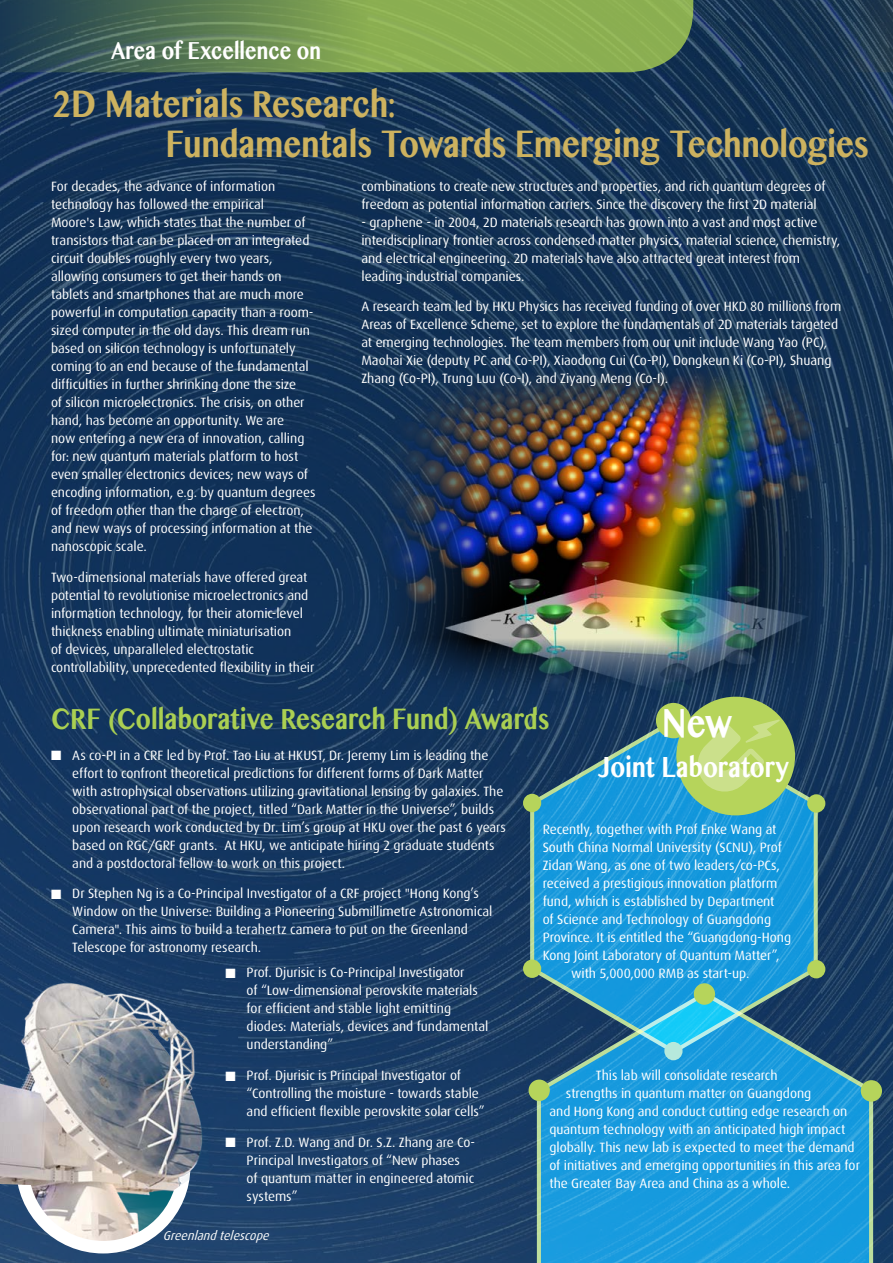
<style>
.page{position:relative;width:893px;height:1263px;background:#fff}
.page>*{position:absolute;margin:0;border:0;box-sizing:border-box;transform-origin:0 0}
.t1{font:700 39.75px "Gurmukhi MN";color:#fff;scale:.8 1}
.t2{font:700 37.5px "Gurmukhi MN";letter-spacing:-.005em;color:#cdb25f;scale:.8 1}
.t3{font:700 28.95px "Gurmukhi MN";letter-spacing:-.005em;color:#aacf52;scale:.8 1}
.t4{font:700 28.5px "Gurmukhi MN";color:#fff;scale:.8 1}
.t5{font:700 24px "Gurmukhi MN";color:#fff;scale:.8 1}
.t6{font:13.5px/18px "Dax";letter-spacing:-.005em;color:#fff}
.t7{font:italic 12.75px "Dax";color:#fff;scale:.95 1}
</style>
<div class="page">
<img style="left:0;top:0;width:893px;height:1263px">
<img style="left:22px;top:1085px;width:162px;height:162px;border-radius:81px">
<div style="left:16px;top:1079px;width:174px;height:174px;border:13px solid #fff;border-radius:50%"></div>
<img style="left:0;top:846px;width:243px;height:344px">
<svg style="left:0;top:0;width:693px;height:72px;background:#6d8f53"></svg>
<svg style="left:816px;top:0;width:77px;height:72px;background:#233d56"></svg>
<img style="left:366px;top:358px;width:465px;height:345px">
<svg style="left:527px;top:717px;width:293px;height:338px;background:#1e8dc7"></svg>
<div style="left:656px;top:703px;width:35px;height:35px;background:#b6d45b;border-radius:50%"></div>
<div style="left:807px;top:794px;width:18px;height:19px;background:#b6d45b;border-radius:50%"></div>
<div style="left:523px;top:794px;width:18px;height:18px;background:#b6d45b;border-radius:50%"></div>
<div style="left:807px;top:960px;width:18px;height:18px;background:#b6d45b;border-radius:50%"></div>
<div style="left:523px;top:959px;width:18px;height:19px;background:#b6d45b;border-radius:50%"></div>
<svg style="left:533px;top:990px;width:342px;height:273px;background:#2190c9"></svg>
<div style="left:694px;top:983px;width:21px;height:22px;background:#b6d45b;border-radius:50%"></div>
<div style="left:861px;top:1080px;width:21px;height:22px;background:#b6d45b;border-radius:50%"></div>
<div style="left:529px;top:1079px;width:21px;height:22px;background:#b6d45b;border-radius:50%"></div>
<div style="left:676px;top:697px;width:119px;height:118px;background:#b6d45b;border-radius:50%"></div>
<svg style="left:697px;top:719px;width:83px;height:73px"></svg>
<h3 class="t5" style="left:111px;top:35px;width:264px">Area of Excellence on</h3>
<h2 class="t2" style="left:52px;top:80px;width:430px">2D Materials Research:</h2>
<h2 class="t2" style="left:166px;top:119px;width:881px">Fundamentals Towards Emerging Technologies</h2>
<p class="t6" style="left:51px;top:177px;width:266px">For decades, the advance of information technology has followed the empirical<br>Moore's Law, which states that the number of transistors that can be placed on an integrated circuit doubles roughly every two years, allowing consumers to get their hands on tablets and smartphones that are much more powerful in computation capacity than a room&shy;sized computer in the old days. This dream run based on silicon technology is unfortunately coming to an end because of the fundamental difficulties in further shrinking done the size<br>of silicon microelectronics. The crisis, on other hand, has become an opportunity. We are<br>now entering a new era of innovation, calling for: new quantum materials platform to host even smaller electronics devices; new ways of encoding information, e.g. by quantum degrees of freedom other than the charge of electron, and new ways of processing information at the nanoscopic scale.</p>
<p class="t6" style="left:51px;top:568px;width:265px">Two-dimensional materials have offered great potential to revolutionise microelectronics and information technology, for their atomic-level thickness enabling ultimate miniaturisation<br>of devices, unparalleled electrostatic controllability, unprecedented flexibility in their</p>
<p class="t6" style="left:361px;top:177px;width:466px">combinations to create new structures and properties, and rich quantum degrees of freedom as potential information carriers. Since the discovery the first 2D material</p>
<p class="t6" style="left:361px;top:213px;width:480px">- graphene - in 2004, 2D materials research has grown into a vast and most active interdisciplinary frontier across condensed matter physics, material science, chemistry, and electrical engineering. 2D materials have also attracted great interest from leading industrial companies.</p>
<p class="t6" style="left:361px;top:298px;width:481px">A research team led by HKU Physics has received funding of over HKD 80 millions from Areas of Excellence Scheme, set to explore the fundamentals of 2D materials targeted at emerging technologies. The team members from our unit include Wang Yao (PC), Maohai Xie (deputy PC and Co-PI), Xiaodong Cui (Co-PI), Dongkeun Ki (Co-PI), Shuang Zhang (Co-PI), Trung Luu (Co-I), and Ziyang Meng (Co-I).</p>
<h3 class="t3" style="left:51px;top:700px;width:625px">CRF (Collaborative Research Fund) Awards</h3>
<h1 class="t1" style="left:662px;top:697px;width:89px">New</h1>
<p class="t6" style="left:72px;top:746px;width:435px;text-indent:-21px">■ As co-PI in a CRF led by Prof. Tao Liu at HKUST, Dr. Jeremy Lim is leading the effort to confront theoretical predictions for different forms of Dark Matter with astrophysical observations utilizing gravitational lensing by galaxies. The observational part of the project, titled “Dark Matter in the Universe”, builds upon research work conducted by Dr. Lim’s group at HKU over the past 6 years based on RGC/GRF grants. At HKU, we anticipate hiring 2 graduate students and a postdoctoral fellow to work on this project.</p>
<p class="t6" style="left:72px;top:885px;width:422px;text-indent:-21px">■ Dr Stephen Ng is a Co-Principal Investigator of a CRF project "Hong Kong’s Window on the Universe: Building a Pioneering Submillimetre Astronomical Camera". This aims to build a terahertz camera to put on the Greenland Telescope for astronomy research.</p>
<p class="t6" style="left:247px;top:964px;width:243px;text-indent:-21px">■ Prof. Djurisic is Co-Principal Investigator<br>of “Low-dimensional perovskite materials for efficient and stable light emitting diodes: Materials, devices and fundamental understanding”</p>
<p class="t6" style="left:247px;top:1066px;width:240px;text-indent:-21px">■ Prof. Djurisic is Principal Investigator of “Controlling the moisture - towards stable and efficient flexible perovskite solar cells”</p>
<p class="t6" style="left:247px;top:1133px;width:230px;text-indent:-21px">■ Prof. Z.D. Wang and Dr. S.Z. Zhang are Co-<br>Principal Investigators of “New phases<br>of quantum matter in engineered atomic systems”</p>
<p class="t7" style="left:163px;top:1228px;width:117px">Greenlandtelescope</p>
<h3 class="t4" style="left:598px;top:749px;width:241px">Joint Laboratory</h3>
<p class="t6" style="left:543px;top:820px;width:235px">Recently, together with Prof Enke Wang at</p>
<p class="t6" style="left:543px;top:838px;width:241px">South China Normal University (SCNU), Prof</p>
<p class="t6" style="left:543px;top:856px;width:239px">Zidan Wang, as one of two leaders/co-PCs,</p>
<p class="t6" style="left:543px;top:874px;width:236px">received a prestigious innovation platform</p>
<p class="t6" style="left:543px;top:892px;width:233px">fund, which is established by Department</p>
<p class="t6" style="left:543px;top:910px;width:230px">of Science and Technology of Guangdong</p>
<p class="t6" style="left:543px;top:928px;width:250px">Province. It is entitled the “Guangdong-Hong</p>
<p class="t6" style="left:543px;top:946px;width:239px">Kong Joint Laboratory of Quantum Matter”,</p>
<p class="t6" style="left:571px;top:964px;width:180px">with 5,000,000 RMB as start-up.</p>
<p class="t6" style="left:596px;top:1066px;width:183px">This lab will consolidate research</p>
<p class="t6" style="left:566px;top:1084px;width:247px">strengths in quantum matter on Guangdong</p>
<p class="t6" style="left:549px;top:1102px;width:299px">and Hong Kong and conduct cutting edge research on</p>
<p class="t6" style="left:549px;top:1120px;width:297px">quantum technology with an anticipated high impact</p>
<p class="t6" style="left:549px;top:1138px;width:307px">globally. This new lab is expected to meet the demand</p>
<p class="t6" style="left:549px;top:1156px;width:312px">of initiatives and emerging opportunities in this area for</p>
<p class="t6" style="left:549px;top:1174px;width:242px">the Greater Bay Area and China as a whole.</p>
</div>
